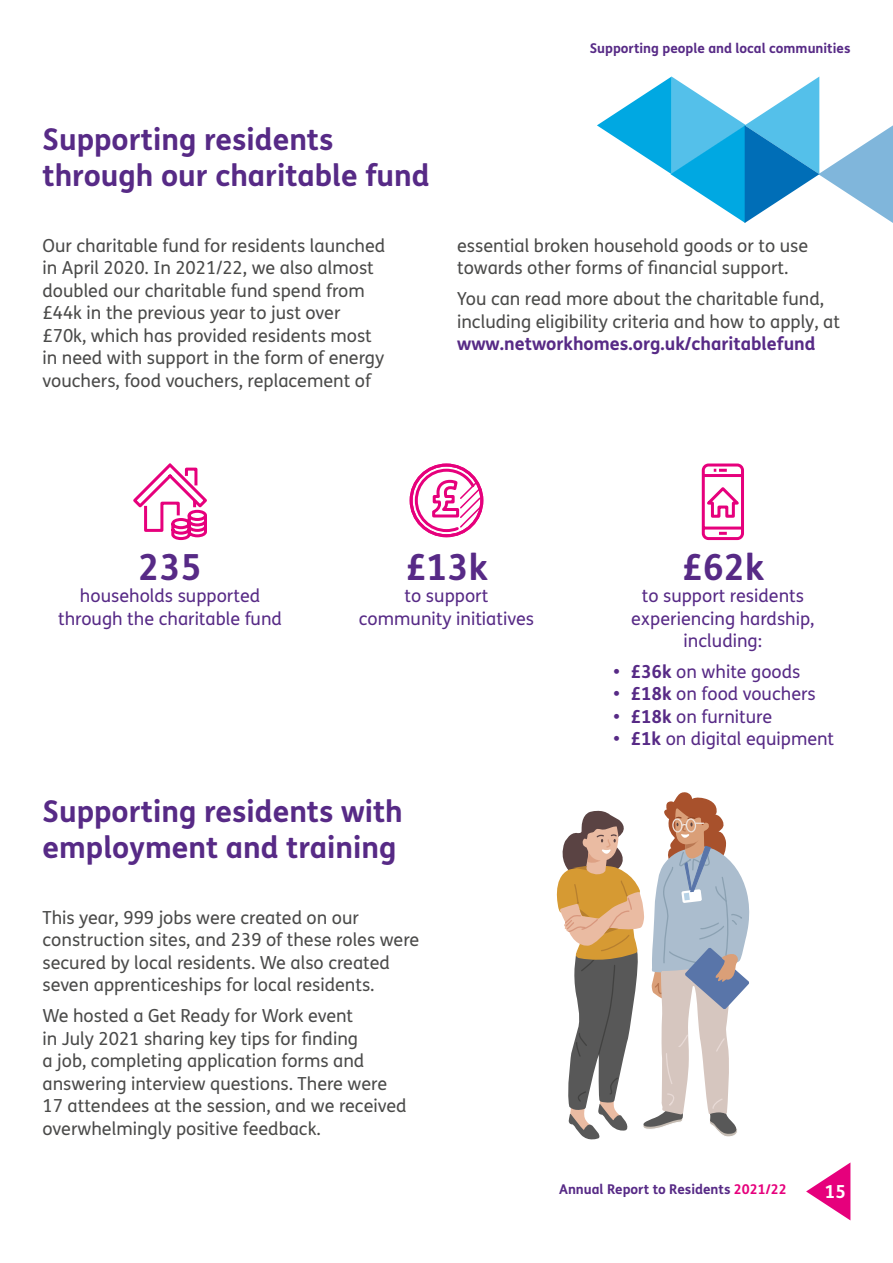
<style>
.page{position:relative;width:893px;height:1263px;background:#fff}
.page>*{position:absolute;margin:0;border:0;box-sizing:border-box;transform-origin:0 0}
.t1{font:700 36px "FS Me";color:#572a86}
.t2{font:700 30px/36px "FS Me";color:#572a86}
.t3{font:18px/22.5px "FS Me";color:#4a4a49}
.t4{font:18px/22.5px "FS Me";color:#572a86;text-align:center}
.t5{font:700 18px "FS Me";color:#572a86}
.t6{font:700 18px "FS Me";color:#fff}
.t7{font:700 13.5px "FS Me";color:#572a86}
.s1{font-weight:700}
.s2{color:#e6007c}
</style>
<div class="page">
<svg style="left:806px;top:1163px;width:44px;height:57px"></svg>
<svg style="left:133px;top:465px;width:74px;height:76px"></svg>
<div style="left:410px;top:463px;width:73px;height:74px;border:3px solid #e6007c;border-radius:50%"></div>
<svg style="left:413px;top:467px;width:69px;height:67px"></svg>
<svg style="left:701px;top:463px;width:43px;height:78px"></svg>
<svg style="left:556px;top:792px;width:194px;height:348px"></svg>
<svg style="left:597px;top:77px;width:296px;height:146px"></svg>
<h2 class="t2" style="left:43px;top:120px;width:389px">Supporting residents through our charitable fund</h2>
<p class="t7" style="left:590px;top:37px;width:262px">Supporting people and local communities</p>
<p class="t3" style="left:43px;top:234px;width:344px">Our charitable fund for residents launched in April 2020. In 2021/22, we also almost doubled our charitable fund spend from £44k in the previous year to just over £70k, which has provided residents most in need with support in the form of energy vouchers, food vouchers, replacement of</p>
<p class="t3" style="left:457px;top:234px;width:353px">essential broken household goods or to use towards other forms of financial support.</p>
<p class="t3" style="left:457px;top:287px;width:384px">You can read more about the charitable fund, including eligibility criteria and how to apply, at</p>
<p class="t5" style="left:457px;top:330px;width:360px">www.networkhomes.org.uk/charitablefund</p>
<h1 class="t1" style="left:138px;top:539px;width:65px">235</h1>
<p class="t4" style="left:58px;top:584px;width:225px">households supported through the charitable fund</p>
<h1 class="t1" style="left:405px;top:539px;width:84px">£13k</h1>
<p class="t4" style="left:359px;top:584px;width:177px">to support community initiatives</p>
<h2 class="t2" style="left:43px;top:792px;width:362px">Supporting residents with employment and training</h2>
<p class="t3" style="left:43px;top:906px;width:378px">This year, 999 jobs were created on our construction sites, and 239 of these roles were secured by local residents. We also created seven apprenticeships for local residents.</p>
<p class="t3" style="left:43px;top:1004px;width:366px">We hosted a Get Ready for Work event<br>in July 2021 sharing key tips for finding<br>a job, completing application forms and answering interview questions. There were 17 attendees at the session, and we received overwhelmingly positive feedback.</p>
<h1 class="t1" style="left:681px;top:539px;width:84px">£62k</h1>
<p class="t4" style="left:631px;top:584px;width:185px">to support residents experiencing hardship, including:</p>
<p class="t4" style="left:613px;top:660px;width:189px"><span class="s1">• £36k</span> on white goods</p>
<p class="t4" style="left:613px;top:682px;width:204px"><span class="s1">• £18k</span> on food vouchers</p>
<p class="t4" style="left:613px;top:705px;width:160px"><span class="s1">• £18k</span> on furniture</p>
<p class="t4" style="left:613px;top:727px;width:222px"><span class="s1">• £1k</span> on digital equipment</p>
<p class="t7" style="left:559px;top:1179px;width:229px">Annual Report to Residents <span class="s2">2021/22</span></p>
<p class="t6" style="left:825px;top:1177px;width:23px">15</p>
</div>
